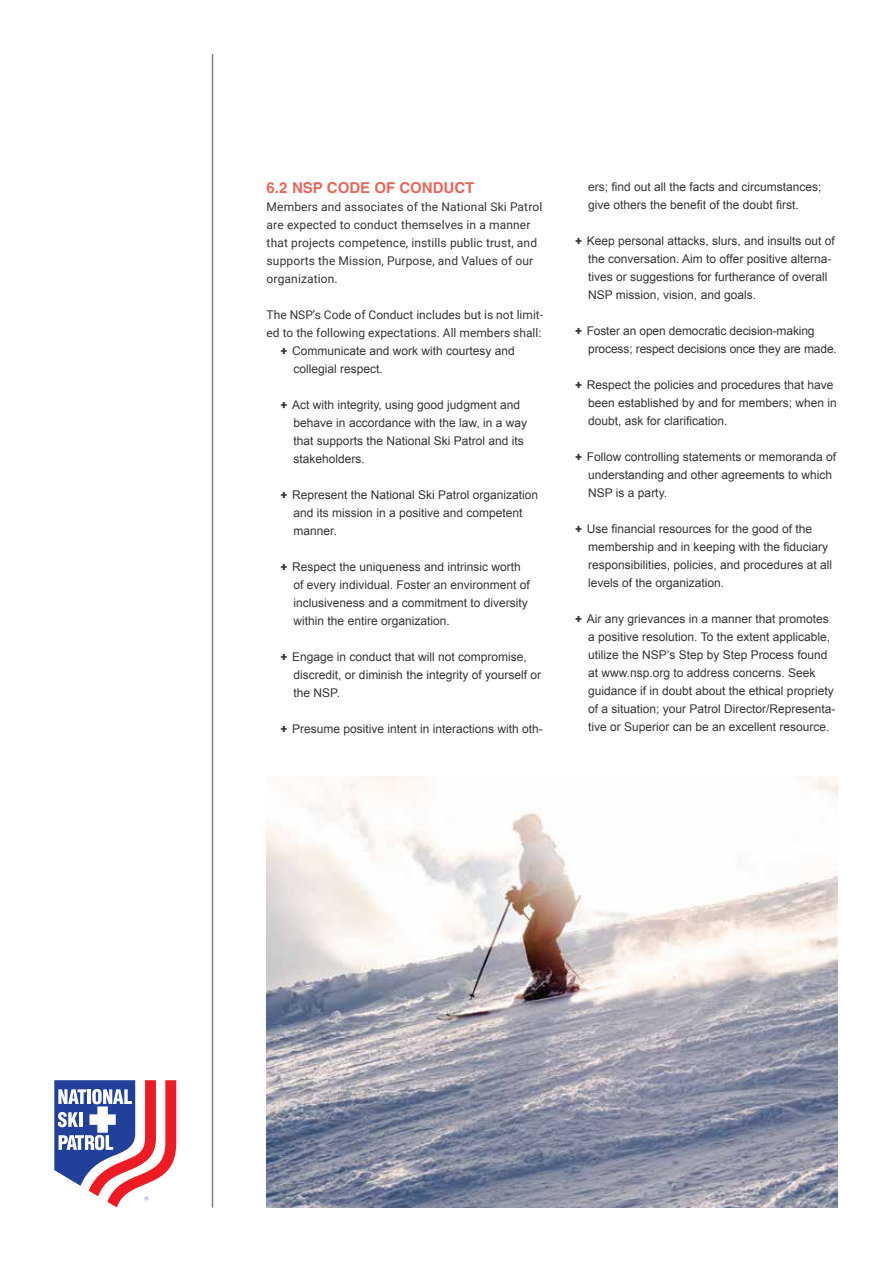
<style>
.page{position:relative;width:893px;height:1263px;background:#fff}
.page>*{position:absolute;margin:0;border:0;box-sizing:border-box;transform-origin:0 0}
.t1{font:700 15px "Helvetica";color:#df4132}
.t2{font:12px/18px "Arial";color:#000}
.t3{font:12px/18px "Roboto";letter-spacing:.01em;color:#000}
.s1{font-family:"Roboto";font-weight:900}
</style>
<div class="page">
<hr style="left:212px;top:54px;width:1px;height:1154px;background:#000">
<img style="left:267px;top:776px;width:571px;height:432px">
<svg style="left:54px;top:1080px;width:123px;height:128px"></svg>
<p class="t1" style="left:267px;top:179px;width:209px">6.2 NSP CODE OF CONDUCT</p>
<p class="t3" style="left:267px;top:197px;width:277px">Members and associates of the National Ski Patrol are expected to conduct themselves in a manner that projects competence, instills public trust, and supports the Mission, Purpose, and Values of our organization.</p>
<p class="t3" style="left:267px;top:305px;width:278px">The NSP’s Code of Conduct includes but is not limit&shy;ed to the following expectations. All members shall:</p>
<p class="t2" style="left:294px;top:342px;width:223px;text-indent:-13px"><span class="s1">+</span> Communicate and work with courtesy and collegial respect.</p>
<p class="t2" style="left:294px;top:396px;width:235px;text-indent:-13px"><span class="s1">+</span> Act with integrity, using good judgment and behave in accordance with the law, in a way that supports the National Ski Patrol and its stakeholders.</p>
<p class="t2" style="left:294px;top:486px;width:246px;text-indent:-13px"><span class="s1">+</span> Represent the National Ski Patrol organization and its mission in a positive and competent manner.</p>
<p class="t2" style="left:294px;top:558px;width:238px;text-indent:-13px"><span class="s1">+</span> Respect the uniqueness and intrinsic worth of every individual. Foster an environment of inclusiveness and a commitment to diversity within the entire organization.</p>
<p class="t2" style="left:294px;top:648px;width:249px;text-indent:-13px"><span class="s1">+</span> Engage in conduct that will not compromise, discredit, or diminish the integrity of yourself or the NSP.</p>
<p class="t2" style="left:281px;top:720px;width:264px"><span class="s1">+</span> Presume positive intent in interactions with oth-</p>
<p class="t2" style="left:588px;top:177px;width:235px">ers; find out all the facts and circumstances; give others the benefit of the doubt first.</p>
<p class="t2" style="left:588px;top:231px;width:248px;text-indent:-13px"><span class="s1">+</span> Keep personal attacks, slurs, and insults out of the conversation. Aim to offer positive alterna&shy;tives or suggestions for furtherance of overall NSP mission, vision, and goals.</p>
<p class="t2" style="left:588px;top:321px;width:250px;text-indent:-13px"><span class="s1">+</span> Foster an open democratic decision-making process; respect decisions once they are made.</p>
<p class="t2" style="left:588px;top:375px;width:250px;text-indent:-13px"><span class="s1">+</span> Respect the policies and procedures that have been established by and for members; when in doubt, ask for clarification.</p>
<p class="t2" style="left:588px;top:447px;width:249px;text-indent:-13px"><span class="s1">+</span> Follow controlling statements or memoranda of understanding and other agreements to which<br>NSP is a party.</p>
<p class="t2" style="left:588px;top:519px;width:246px;text-indent:-13px"><span class="s1">+</span> Use financial resources for the good of the membership and in keeping with the fiduciary responsibilities, policies, and procedures at all levels of the organization.</p>
<p class="t2" style="left:588px;top:609px;width:249px;text-indent:-13px"><span class="s1">+</span> Air any grievances in a manner that promotes a positive resolution. To the extent applicable, utilize the NSP’s Step by Step Process found at www.nsp.org to address concerns. Seek guidance if in doubt about the ethical propriety of a situation; your Patrol Director/Representa&shy;tive or Superior can be an excellent resource.</p>
</div>
